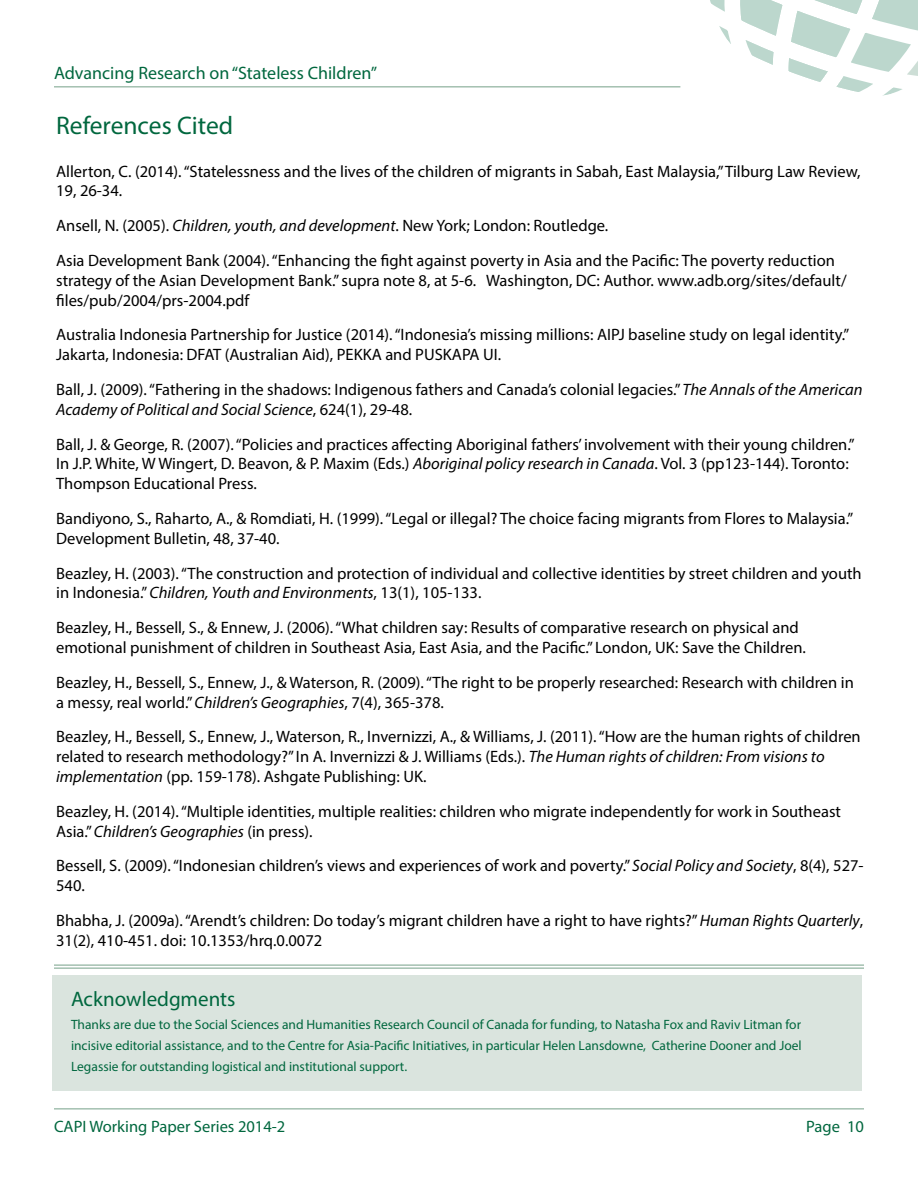
<style>
.page{position:relative;width:918px;height:1188px;background:#fff}
.page>*{position:absolute;margin:0;border:0;box-sizing:border-box;transform-origin:0 0}
.t1{font:25.5px "Myriad Pro";color:#00673e}
.t2{font:21px "Myriad Pro";color:#00673e}
.t3{font:18px "Myriad Pro";color:#00673e}
.t4{font:16.5px/19.8px "Myriad Pro";color:#000}
.t5{font:16.5px "Myriad Pro";color:#00673e}
.t6{font:13.5px/21px "Myriad Pro";color:#00673e;text-align:justify}
.s1{font-style:italic}
</style>
<div class="page">
<hr style="left:54px;top:1108px;width:810px;height:2px;background:#a3c0b0">
<div style="left:52px;top:975px;width:810px;height:115px;background:#dae4de"></div>
<hr style="left:54px;top:964px;width:810px;height:2px;background:#a3c0b0">
<hr style="left:54px;top:967px;width:810px;height:2px;background:#a3c0b0">
<svg style="left:680px;top:0;width:238px;height:96px"></svg>
<hr style="left:54px;top:86px;width:626px;height:2px;background:#a3c0b0">
<p class="t3" style="left:54px;top:62px;width:325px">Advancing Research on “Stateless Children”</p>
<h1 class="t1" style="left:56px;top:110px;width:179px">References Cited</h1>
<p class="t4" style="left:56px;top:161px;width:806px">Allerton, C. (2014). “Statelessness and the lives of the children of migrants in Sabah, East Malaysia,” Tilburg Law Review,<br>19, 26-34.</p>
<p class="t4" style="left:56px;top:208px;width:780px;line-height:34.8px">Ansell, N. (2005). <span class="s1">Children, youth, and development</span>. New York; London: Routledge.<br>Asia Development Bank (2004). “Enhancing the fight against poverty in Asia and the Pacific: The poverty reduction</p>
<p class="t4" style="left:56px;top:270px;width:792px">strategy of the Asian Development Bank.” supra note 8, at 5-6. Washington, DC: Author. www.adb.org/sites/default/ files/pub/2004/prs-2004.pdf</p>
<p class="t4" style="left:56px;top:325px;width:795px">Australia Indonesia Partnership for Justice (2014). “Indonesia’s missing millions: AIPJ baseline study on legal identity.”<br>Jakarta, Indonesia: DFAT (Australian Aid), PEKKA and PUSKAPA UI.</p>
<p class="t4" style="left:56px;top:379px;width:808px">Ball, J. (2009). “Fathering in the shadows: Indigenous fathers and Canada’s colonial legacies.” <span class="s1">The Annals of the American<br>Academy of Political and Social Science</span>, 624(1), 29-48.</p>
<p class="t4" style="left:56px;top:434px;width:800px">Ball, J. &amp; George, R. (2007). “Policies and practices affecting Aboriginal fathers’ involvement with their young children.”<br>In J.P. White, W Wingert, D. Beavon, &amp; P. Maxim (Eds.) <span class="s1">Aboriginal policy research in Canada</span>. Vol. 3 (pp123-144). Toronto:<br>Thompson Educational Press.</p>
<p class="t4" style="left:56px;top:508px;width:799px">Bandiyono, S., Raharto, A., &amp; Romdiati, H. (1999). “Legal or illegal? The choice facing migrants from Flores to Malaysia.”<br>Development Bulletin, 48, 37-40.</p>
<p class="t4" style="left:56px;top:563px;width:807px">Beazley, H. (2003). “The construction and protection of individual and collective identities by street children and youth in Indonesia.” <span class="s1">Children, Youth and Environments</span>, 13(1), 105-133.</p>
<p class="t4" style="left:56px;top:618px;width:751px">Beazley, H., Bessell, S., &amp; Ennew, J. (2006). “What children say: Results of comparative research on physical and emotional punishment of children in Southeast Asia, East Asia, and the Pacific.” London, UK: Save the Children.</p>
<p class="t4" style="left:56px;top:672px;width:799px">Beazley, H., Bessell, S., Ennew, J., &amp; Waterson, R. (2009). “The right to be properly researched: Research with children in a messy, real world.” <span class="s1">Children’s Geographies</span>, 7(4), 365-378.</p>
<p class="t4" style="left:56px;top:727px;width:806px">Beazley, H., Bessell, S., Ennew, J., Waterson, R., Invernizzi, A., &amp; Williams, J. (2011). “How are the human rights of children related to research methodology?” In A. Invernizzi &amp; J. Williams (Eds.). <span class="s1">The Human rights of children: From visions to implementation</span> (pp. 159-178). Ashgate Publishing: UK.</p>
<p class="t4" style="left:56px;top:801px;width:786px">Beazley, H. (2014). “Multiple identities, multiple realities: children who migrate independently for work in Southeast<br>Asia.” <span class="s1">Children’s Geographies</span> (in press).</p>
<p class="t4" style="left:56px;top:856px;width:809px">Bessell, S. (2009). “Indonesian children’s views and experiences of work and poverty.” <span class="s1">Social Policy and Society</span>, 8(4), 527-<br>540.</p>
<p class="t4" style="left:56px;top:910px;width:809px">Bhabha, J. (2009a). “Arendt’s children: Do today’s migrant children have a right to have rights?” <span class="s1">Human Rights Quarterly</span>,<br>31(2), 410-451. doi: 10.1353/hrq.0.0072</p>
<p class="t2" style="left:71px;top:986px;width:166px">Acknowledgments</p>
<p class="t6" style="left:71px;top:1013px;width:732px">Thanks are due to the Social Sciences and Humanities Research Council of Canada for funding, to Natasha Fox and Raviv Litman for incisive editorial assistance, and to the Centre for Asia-Pacific Initiatives, in particular Helen Lansdowne, Catherine Dooner and Joel Legassie for outstanding logistical and institutional support.</p>
<p class="t5" style="left:54px;top:1116px;width:233px">CAPI Working Paper Series 2014-2</p>
<p class="t5" style="left:806px;top:1116px;width:59px">Page 10</p>
</div>
